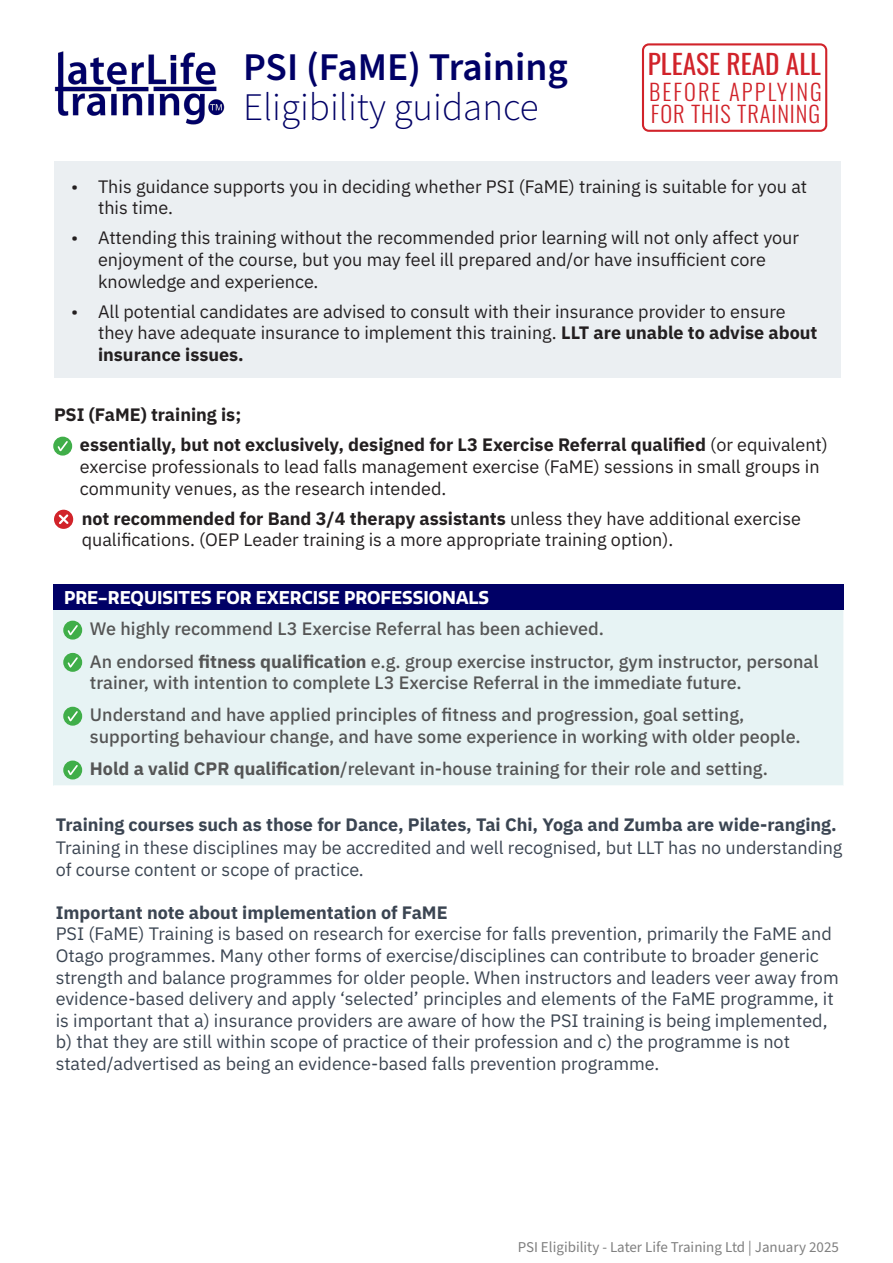
<style>
.page{position:relative;width:893px;height:1263px;background:#fff}
.page>*{position:absolute;margin:0;border:0;box-sizing:border-box;transform-origin:0 0}
.t1{font:600 39.3px "Source Sans Pro";color:#006}
.t2{font:300 39px "Source Sans Pro";color:#006}
.t3{font:27.3px "Oswald";color:#d1232a}
.t4{font:300 22.5px/22.5px "Oswald";letter-spacing:.04em;color:#d1232a}
.t5{font:18px/21.6px "IBM Plex Sans";color:#231f20}
.LLT_Body_Copy{font:18px/21.6px "IBM Plex Sans";color:#3b4552}
.t6{font:500 18px/21.6px "IBM Plex Sans";color:#555}
.LLT_Body_Copy-2{font:700 18px "IBM Plex Sans";color:#3b4552}
.t7{font:700 18px "Quatro";color:#fff}
.t8{font:700 18px "IBM Plex Sans";color:#231f20}
.LLT_Body_copy{font:15px "Source Sans Pro";color:#808080}
.s1{font-weight:700}
</style>
<div class="page">
<img style="left:54px;top:51px;width:171px;height:74px">
<div style="left:53px;top:584px;width:791px;height:26px;background:#006"></div>
<div style="left:53px;top:610px;width:791px;height:176px;background:#e7f3f4"></div>
<hr style="left:53px;top:785px;width:791px;height:1px;background:#fff">
<hr style="left:843px;top:610px;width:1px;height:175px;background:#fff">
<div style="left:63px;top:621px;width:19px;height:19px;border:2px solid #40ae49;border-radius:50%"></div>
<svg style="left:66px;top:623px;width:13px;height:14px"></svg>
<div style="left:63px;top:653px;width:19px;height:19px;border:2px solid #40ae49;border-radius:50%"></div>
<svg style="left:66px;top:656px;width:13px;height:13px"></svg>
<div style="left:63px;top:707px;width:19px;height:19px;border:2px solid #40ae49;border-radius:50%"></div>
<svg style="left:66px;top:709px;width:13px;height:14px"></svg>
<div style="left:63px;top:760px;width:19px;height:19px;border:2px solid #40ae49;border-radius:50%"></div>
<svg style="left:66px;top:763px;width:13px;height:14px"></svg>
<div style="left:54px;top:162px;width:787px;height:216px;background:#ebeff2"></div>
<div style="left:53px;top:437px;width:19px;height:19px;border:2px solid #40ae49;border-radius:50%"></div>
<svg style="left:56px;top:439px;width:13px;height:14px"></svg>
<svg style="left:54px;top:510px;width:19px;height:19px"></svg>
<svg style="left:57px;top:512px;width:14px;height:14px"></svg>
<div style="left:642px;top:43px;width:185px;height:89px;border:2px solid #d1232a;border-radius:6px"></div>
<p class="t1" style="left:243px;top:41px;width:326px">PSI (FaME) Training</p>
<p class="t2" style="left:243px;top:81px;width:297px">Eligibility guidance</p>
<p class="t3" style="left:648px;top:40px;width:175px">PLEASE READ ALL</p>
<p class="t4" style="left:649px;top:78px;width:174px">BEFORE APPLYING<br>FOR THIS TRAINING</p>
<p class="t5" style="left:98px;top:174px;width:711px;text-indent:-27px">• This guidance supports you in deciding whether PSI (FaME) training is suitable for you at this time.</p>
<p class="t5" style="left:98px;top:226px;width:703px;text-indent:-27px">• Attending this training without the recommended prior learning will not only affect your enjoyment of the course, but you may feel ill prepared and/or have insufficient core knowledge and experience.</p>
<p class="t5" style="left:98px;top:299px;width:721px;text-indent:-27px">• All potential candidates are advised to consult with their insurance provider to ensure they have adequate insurance to implement this training. <span class="s1">LLT are unable to advise about insurance issues.</span></p>
<p class="t8" style="left:54px;top:400px;width:189px">PSI (FaME) training is;</p>
<p class="t5" style="left:80px;top:433px;width:749px"><span class="s1">essentially, but not exclusively, designed for L3 Exercise Referral qualified</span> (or equivalent) exercise professionals to lead falls management exercise (FaME) sessions in small groups in community venues, as the research intended.</p>
<p class="t5" style="left:82px;top:506px;width:721px"><span class="s1">not recommended for Band 3/4 therapy assistants</span> unless they have additional exercise qualifications. (OEP Leader training is a more appropriate training option).</p>
<p class="t7" style="left:64px;top:587px;width:427px">PRE-REQUISITES FOR EXERCISE PROFESSIONALS</p>
<p class="t6" style="left:90px;top:617px;width:516px">We highly recommend L3 Exercise Referral has been achieved.</p>
<p class="t6" style="left:90px;top:649px;width:730px">An endorsed <span class="s1">fitness qualification</span> e.g. group exercise instructor, gym instructor, personal trainer, with intention to complete L3 Exercise Referral in the immediate future.</p>
<p class="t6" style="left:90px;top:703px;width:712px">Understand and have applied principles of fitness and progression, goal setting, supporting behaviour change, and have some experience in working with older people.</p>
<p class="t6" style="left:90px;top:756px;width:679px"><span class="s1">Hold a valid CPR qualification</span>/relevant in-house training for their role and setting.</p>
<p class="LLT_Body_Copy-2" style="left:56px;top:810px;width:783px">Training courses such as those for Dance, Pilates, Tai Chi, Yoga and Zumba are wide-ranging.</p>
<p class="LLT_Body_Copy" style="left:56px;top:835px;width:788px">Training in these disciplines may be accredited and well recognised, but LLT has no understanding of course content or scope of practice.</p>
<p class="LLT_Body_Copy-2" style="left:56px;top:898px;width:393px">Important note about implementation of FaME</p>
<p class="LLT_Body_Copy" style="left:56px;top:922px;width:784px">PSI (FaME) Training is based on research for exercise for falls prevention, primarily the FaME and Otago programmes. Many other forms of exercise/disciplines can contribute to broader generic strength and balance programmes for older people. When instructors and leaders veer away from evidence-based delivery and apply ‘selected’ principles and elements of the FaME programme, it is important that a) insurance providers are aware of how the PSI training is being implemented, b) that they are still within scope of practice of their profession and c) the programme is not stated/advertised as being an evidence-based falls prevention programme.</p>
<p class="LLT_Body_copy" style="left:518px;top:1237px;width:323px">PSI Eligibility - Later Life Training Ltd | January 2025</p>
</div>
